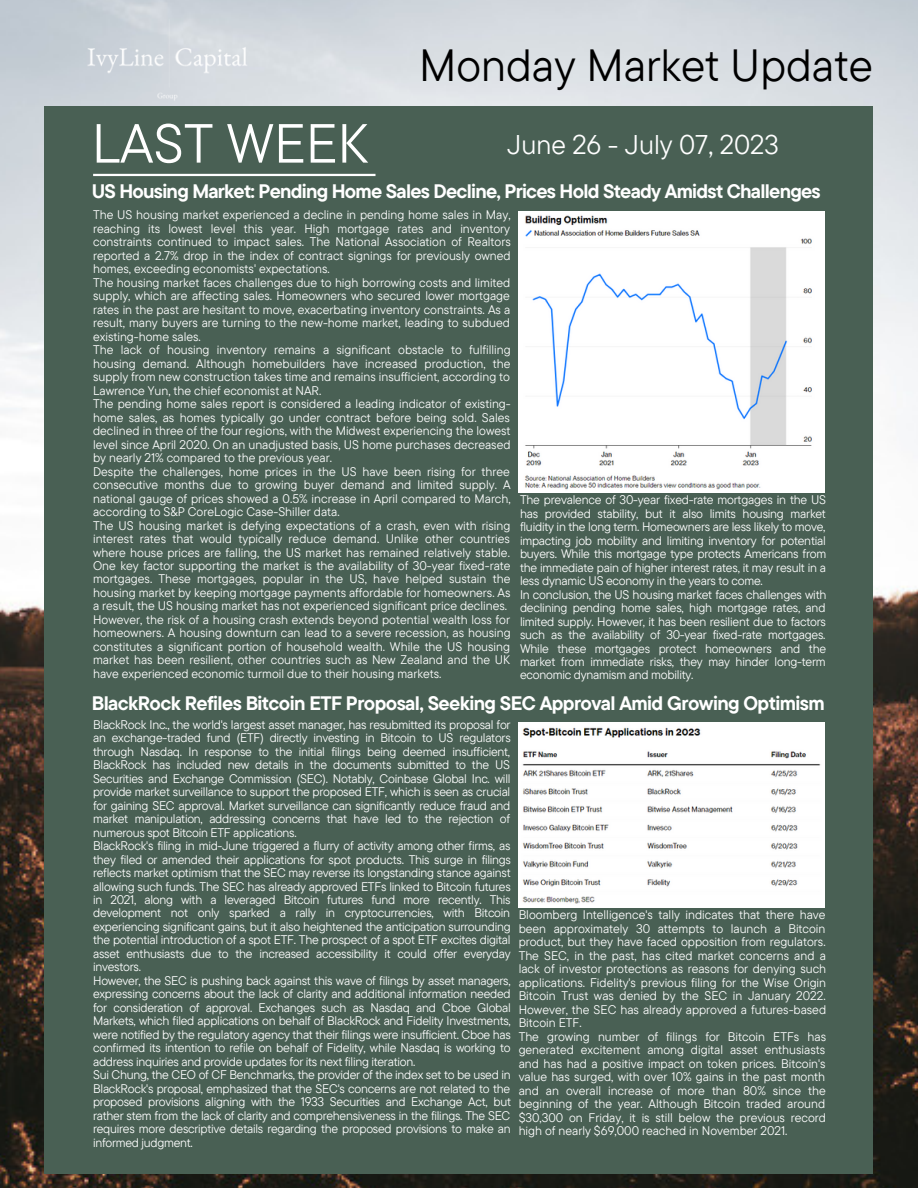
<style>
.page{position:relative;width:918px;height:1188px;background:#fff}
.page>*{position:absolute;margin:0;border:0;box-sizing:border-box;transform-origin:0 0}
.t1{font:55.05px "TT Commons Pro";color:#fff}
.t2{font:45px "TT Commons Pro";color:#000}
.t3{font:27px "TT Commons Pro";color:#fff}
.t4{font:700 19.5px "TT Commons Pro";letter-spacing:-.03em;color:#fff}
.t5{font:12.45px/13.5px "TT Commons Pro";color:#fff;text-align:justify}
</style>
<div class="page">
<img style="left:0;top:0;width:918px;height:1188px">
<div style="left:44px;top:107px;width:829px;height:1066px;background:#496054"></div>
<img style="left:0;top:0;width:375px;height:202px">
<hr style="left:93px;top:174px;width:283px;height:2px;background:#fff">
<img style="left:519px;top:212px;width:306px;height:280px">
<img style="left:519px;top:723px;width:306px;height:184px">
<p class="t2" style="left:419px;top:36px;width:455px">Monday Market Update</p>
<p class="t1" style="left:92px;top:108px;width:277px">LAST WEEK</p>
<p class="t3" style="left:507px;top:127px;width:273px">June 26 - July 07, 2023</p>
<p class="t4" style="left:92px;top:179px;width:731px">US Housing Market: Pending Home Sales Decline, Prices Hold Steady Amidst Challenges</p>
<p class="t5" style="left:93px;top:208px;width:419px">The US housing market experienced a decline in pending home sales in May, reaching its lowest level this year. High mortgage rates and inventory constraints continued to impact sales. The National Association of Realtors reported a 2.7% drop in the index of contract signings for previously owned homes, exceeding economists' expectations.</p>
<p class="t5" style="left:93px;top:275px;width:419px">The housing market faces challenges due to high borrowing costs and limited supply, which are affecting sales. Homeowners who secured lower mortgage rates in the past are hesitant to move, exacerbating inventory constraints. As a result, many buyers are turning to the new-home market, leading to subdued existing-home sales.</p>
<p class="t5" style="left:93px;top:343px;width:419px">The lack of housing inventory remains a significant obstacle to fulfilling housing demand. Although homebuilders have increased production, the supply from new construction takes time and remains insufficient, according to Lawrence Yun, the chief economist at NAR.</p>
<p class="t5" style="left:93px;top:397px;width:419px">The pending home sales report is considered a leading indicator of existing&shy;home sales, as homes typically go under contract before being sold. Sales declined in three of the four regions, with the Midwest experiencing the lowest level since April 2020. On an unadjusted basis, US home purchases decreased by nearly 21% compared to the previous year.</p>
<p class="t5" style="left:93px;top:464px;width:419px">Despite the challenges, home prices in the US have been rising for three consecutive months due to growing buyer demand and limited supply. A national gauge of prices showed a 0.5% increase in April compared to March, according to S&amp;P CoreLogic Case-Shiller data.</p>
<p class="t5" style="left:93px;top:518px;width:419px">The US housing market is defying expectations of a crash, even with rising interest rates that would typically reduce demand. Unlike other countries where house prices are falling, the US market has remained relatively stable.<br>One key factor supporting the market is the availability of 30-year fixed-rate mortgages. These mortgages, popular in the US, have helped sustain the housing market by keeping mortgage payments affordable for homeowners. As a result, the US housing market has not experienced significant price declines.</p>
<p class="t5" style="left:93px;top:613px;width:419px">However, the risk of a housing crash extends beyond potential wealth loss for homeowners. A housing downturn can lead to a severe recession, as housing constitutes a significant portion of household wealth. While the US housing market has been resilient, other countries such as New Zealand and the UK have experienced economic turmoil due to their housing markets.</p>
<p class="t5" style="left:520px;top:493px;width:308px">The prevalence of 30-year fixed-rate mortgages in the US has provided stability, but it also limits housing market fluidity in the long term. Homeowners are less likely to move, impacting job mobility and limiting inventory for potential buyers. While this mortgage type protects Americans from the immediate pain of higher interest rates, it may result in a less dynamic US economy in the years to come.</p>
<p class="t5" style="left:520px;top:587px;width:308px">In conclusion, the US housing market faces challenges with declining pending home sales, high mortgage rates, and limited supply. However, it has been resilient due to factors such as the availability of 30-year fixed-rate mortgages.<br>While these mortgages protect homeowners and the market from immediate risks, they may hinder long-term economic dynamism and mobility.</p>
<p class="t4" style="left:92px;top:690px;width:735px">BlackRock Refiles Bitcoin ETF Proposal, Seeking SEC Approval Amid Growing Optimism</p>
<p class="t5" style="left:93px;top:717px;width:419px">BlackRock Inc., the world's largest asset manager, has resubmitted its proposal for an exchange-traded fund (ETF) directly investing in Bitcoin to US regulators through Nasdaq. In response to the initial filings being deemed insufficient, BlackRock has included new details in the documents submitted to the US Securities and Exchange Commission (SEC). Notably, Coinbase Global Inc. will provide market surveillance to support the proposed ETF, which is seen as crucial for gaining SEC approval. Market surveillance can significantly reduce fraud and market manipulation, addressing concerns that have led to the rejection of numerous spot Bitcoin ETF applications.</p>
<p class="t5" style="left:93px;top:839px;width:419px">BlackRock's filing in mid-June triggered a flurry of activity among other firms, as they filed or amended their applications for spot products. This surge in filings reflects market optimism that the SEC may reverse its longstanding stance against allowing such funds. The SEC has already approved ETFs linked to Bitcoin futures in 2021, along with a leveraged Bitcoin futures fund more recently. This development not only sparked a rally in cryptocurrencies, with Bitcoin experiencing significant gains, but it also heightened the anticipation surrounding the potential introduction of a spot ETF. The prospect of a spot ETF excites digital asset enthusiasts due to the increased accessibility it could offer everyday investors.</p>
<p class="t5" style="left:93px;top:974px;width:419px">However, the SEC is pushing back against this wave of filings by asset managers, expressing concerns about the lack of clarity and additional information needed for consideration of approval. Exchanges such as Nasdaq and Cboe Global Markets, which filed applications on behalf of BlackRock and Fidelity Investments, were notified by the regulatory agency that their filings were insufficient. Cboe has confirmed its intention to refile on behalf of Fidelity, while Nasdaq is working to address inquiries and provide updates for its next filing iteration.</p>
<p class="t5" style="left:93px;top:1068px;width:419px">Sui Chung, the CEO of CF Benchmarks, the provider of the index set to be used in BlackRock's proposal, emphasized that the SEC's concerns are not related to the proposed provisions aligning with the 1933 Securities and Exchange Act, but rather stem from the lack of clarity and comprehensiveness in the filings. The SEC requires more descriptive details regarding the proposed provisions to make an informed judgment.</p>
<p class="t5" style="left:519px;top:908px;width:309px">Bloomberg Intelligence's tally indicates that there have been approximately 30 attempts to launch a Bitcoin product, but they have faced opposition from regulators.<br>The SEC, in the past, has cited market concerns and a lack of investor protections as reasons for denying such applications. Fidelity's previous filing for the Wise Origin Bitcoin Trust was denied by the SEC in January 2022.<br>However, the SEC has already approved a futures-based Bitcoin ETF.</p>
<p class="t5" style="left:519px;top:1029px;width:309px">The growing number of filings for Bitcoin ETFs has generated excitement among digital asset enthusiasts and has had a positive impact on token prices. Bitcoin's value has surged, with over 10% gains in the past month and an overall increase of more than 80% since the beginning of the year. Although Bitcoin traded around $30,300 on Friday, it is still below the previous record high of nearly $69,000 reached in November 2021.</p>
</div>
